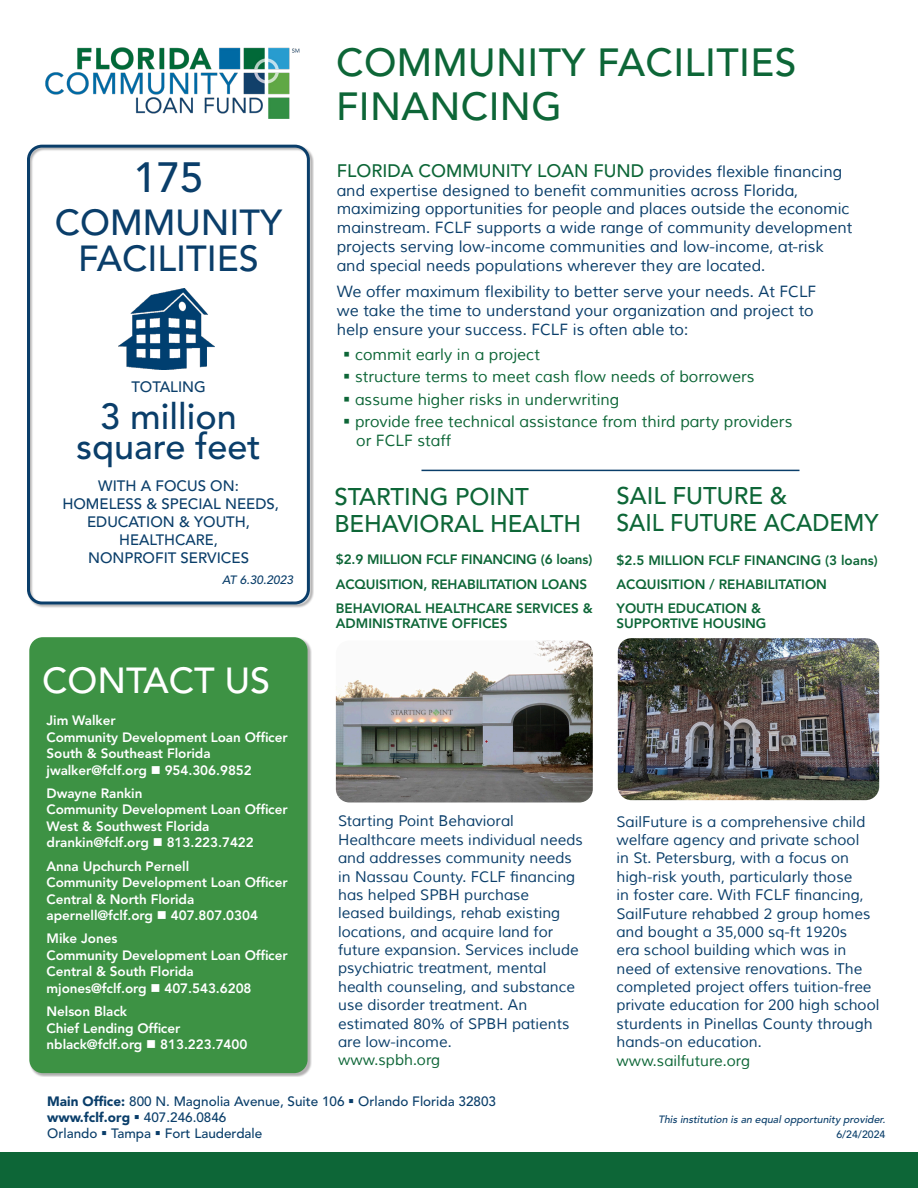
<style>
.page{position:relative;width:918px;height:1188px;background:#fff}
.page>*{position:absolute;margin:0;border:0;box-sizing:border-box;transform-origin:0 0}
.t1{font:500 42px "Avenir LT Std";color:#0a3e6a}
.t2{font:500 39px/43.2px "Avenir LT Std";letter-spacing:.01em;color:#0d6637}
.t3{font:500 36px/36px "Avenir LT Std";color:#0a3e6a;text-align:center}
.t4{font:500 36px "Avenir LT Std";color:#fff}
.t5{font:500 24px/27px "Avenir LT Std";color:#0d6637}
.t6{font:15.75px/18.9px "Muli";color:#0a3e6a}
.t7{font:15.75px/18.9px "Muli";color:#0d6637}
.t8{font:15px/18.5px "Muli";color:#0a3e6a}
.t9{font:500 15px/18px "Avenir LT Std";color:#0a3e6a;text-align:center}
.t10{font:15px "Muli";color:#0d6637}
.t11{font:800 13.5px/16.5px "Avenir LT Std";letter-spacing:-.005em;color:#fff}
.t12{font:800 13.5px/15px "Avenir LT Std";color:#0d6637}
.t13{font:500 13.5px "Avenir LT Std";color:#0a3e6a}
.t14{font:900 13.5px "Avenir LT Std";color:#0a3e6a}
.t15{font:italic 500 12px "Avenir LT Std";color:#0a3e6a}
.t16{font:italic 500 10.5px "Avenir LT Std";color:#0a3e6a}
.t17{font:500 10.5px "Avenir LT Std";color:#0a3e6a}
.s1{font-family:"Avenir LT Std";font-weight:500;font-size:18px;color:#0d6637}
.s2{color:#0d6737}
.s3{font-weight:900}
.s4{font-weight:500}
</style>
<div class="page">
<div style="left:0;top:1152px;width:918px;height:36px;background:#0d6637"></div>
<img style="left:45px;top:47px;width:255px;height:72px">
<hr style="left:421px;top:470px;width:378px;height:1px;background:#0a3e6a">
<div style="left:27px;top:145px;width:283px;height:459px;border:3px solid #0a3e6a;border-radius:14px"></div>
<img style="left:119px;top:288px;width:96px;height:82px">
<div style="left:29px;top:637px;width:283px;height:440px;background:#231f20;opacity:.35"></div>
<div style="left:29px;top:637px;width:279px;height:436px;background:#3d9244;border-radius:14px"></div>
<img style="left:618px;top:638px;width:261px;height:162px">
<img style="left:336px;top:640px;width:257px;height:162px">
<p class="t1" style="left:134px;top:153px;width:72px">175</p>
<p class="t3" style="left:55px;top:205px;width:229px">COMMUNITY<br>FACILITIES</p>
<p class="t9" style="left:131px;top:378px;width:76px">TOTALING</p>
<p class="t3" style="left:76px;top:402px;width:186px;line-height:30px">3 million square feet</p>
<p class="t9" style="left:62px;top:477px;width:218px">WITH A FOCUS ON:<br>HOMELESS &amp; SPECIAL NEEDS,<br>EDUCATION &amp; YOUTH,<br>HEALTHCARE,<br>NONPROFIT SERVICES</p>
<p class="t15" style="left:222px;top:573px;width:72px">AT 6.30.2023</p>
<p class="t4" style="left:42px;top:660px;width:230px">CONTACT US</p>
<p class="t11" style="left:47px;top:712px;width:71px">Jim Walker</p>
<p class="t11" style="left:47px;top:729px;width:243px">Community Development Loan Officer</p>
<p class="t11" style="left:47px;top:745px;width:166px">South &amp; Southeast Florida</p>
<p class="t11" style="left:47px;top:762px;width:207px">jwalker@fclf.org ■ 954.306.9852</p>
<p class="t11" style="left:47px;top:785px;width:97px">Dwayne Rankin</p>
<p class="t11" style="left:47px;top:801px;width:243px">Community Development Loan Officer<br>West &amp; Southwest Florida</p>
<p class="t11" style="left:47px;top:834px;width:209px">drankin@fclf.org ■ 813.223.7422</p>
<p class="t11" style="left:47px;top:858px;width:144px">Anna Upchurch Pernell</p>
<p class="t11" style="left:47px;top:874px;width:243px">Community Development Loan Officer</p>
<p class="t11" style="left:47px;top:891px;width:149px">Central &amp; North Florida</p>
<p class="t11" style="left:47px;top:907px;width:213px">apernell@fclf.org ■ 407.807.0304</p>
<p class="t11" style="left:47px;top:930px;width:72px">Mike Jones</p>
<p class="t11" style="left:47px;top:947px;width:243px">Community Development Loan Officer</p>
<p class="t11" style="left:47px;top:963px;width:149px">Central &amp; South Florida</p>
<p class="t11" style="left:47px;top:980px;width:207px">mjones@fclf.org ■ 407.543.6208</p>
<p class="t11" style="left:47px;top:1003px;width:82px">Nelson Black</p>
<p class="t11" style="left:47px;top:1020px;width:135px">Chief Lending Officer</p>
<p class="t11" style="left:47px;top:1036px;width:202px">nblack@fclf.org ■ 813.223.7400</p>
<p class="t2" style="left:336px;top:42px;width:462px">COMMUNITY FACILITIES<br>FINANCING</p>
<p class="t6" style="left:337px;top:162px;width:517px"><span class="s1">FLORIDA COMMUNITY LOAN FUND</span> provides flexible financing and expertise designed to benefit communities across Florida, maximizing opportunities for people and places outside the economic mainstream. FCLF supports a wide range of community development projects serving low-income communities and low-income, at-risk and special needs populations wherever they are located.</p>
<p class="t6" style="left:337px;top:282px;width:481px">We offer maximum flexibility to better serve your needs. At FCLF we take the time to understand your organization and project to help ensure your success. FCLF is often able to:</p>
<p class="t7" style="left:343px;top:346px;width:198px">▪ commit early in a project</p>
<p class="t7" style="left:343px;top:368px;width:413px">▪ structure terms to meet cash flow needs of borrowers</p>
<p class="t7" style="left:343px;top:390px;width:278px">▪ assume higher risks in underwriting</p>
<p class="t7" style="left:356px;top:412px;width:438px;text-indent:-13px">▪ provide free technical assistance from third party providers or FCLF staff</p>
<p class="t5" style="left:334px;top:483px;width:248px">STARTING POINT<br>BEHAVIORAL HEALTH</p>
<p class="t12" style="left:336px;top:552px;width:258px">$2.9 MILLION FCLF FINANCING (6 loans)</p>
<p class="t12" style="left:336px;top:577px;width:253px">ACQUISITION, REHABILITATION LOANS</p>
<p class="t12" style="left:336px;top:601px;width:258px">BEHAVIORAL HEALTHCARE SERVICES &amp;<br>ADMINISTRATIVE OFFICES</p>
<p class="t5" style="left:616px;top:483px;width:264px">SAIL FUTURE &amp;<br>SAIL FUTURE ACADEMY</p>
<p class="t12" style="left:616px;top:553px;width:263px">$2.5 MILLION FCLF FINANCING (3 loans)</p>
<p class="t12" style="left:616px;top:577px;width:212px">ACQUISITION / REHABILITATION</p>
<p class="t12" style="left:616px;top:601px;width:151px">YOUTH EDUCATION &amp;<br>SUPPORTIVE HOUSING</p>
<p class="t8" style="left:338px;top:812px;width:177px">Starting Point Behavioral</p>
<p class="t8" style="left:338px;top:831px;width:246px">Healthcare meets individual needs</p>
<p class="t8" style="left:338px;top:849px;width:235px">and addresses community needs</p>
<p class="t8" style="left:338px;top:867px;width:239px">in Nassau County. FCLF financing</p>
<p class="t8" style="left:338px;top:886px;width:193px">has helped SPBH purchase</p>
<p class="t8" style="left:338px;top:904px;width:224px">leased buildings, rehab existing</p>
<p class="t8" style="left:338px;top:923px;width:217px">locations, and acquire land for</p>
<p class="t8" style="left:338px;top:941px;width:242px">future expansion. Services include</p>
<p class="t8" style="left:338px;top:959px;width:210px">psychiatric treatment, mental</p>
<p class="t8" style="left:338px;top:978px;width:238px">health counseling, and substance</p>
<p class="t8" style="left:338px;top:996px;width:191px">use disorder treatment. An</p>
<p class="t8" style="left:338px;top:1014px;width:233px">estimated 80% of SPBH patients</p>
<p class="t8" style="left:338px;top:1033px;width:115px">are low-income.</p>
<p class="t10" style="left:338px;top:1051px;width:104px">www.spbh.org</p>
<p class="t8" style="left:616px;top:813px;width:264px">SailFuture is a comprehensive child welfare agency and private school<br>in St. Petersburg, with a focus on high-risk youth, particularly those<br>in foster care. With FCLF financing, SailFuture rehabbed 2 group homes and bought a 35,000 sq-ft 1920s<br>era school building which was in need of extensive renovations. The completed project offers tuition-free private education for 200 high school sturdents in Pinellas County through hands-on education. <span class="s2">www.sailfuture.org</span></p>
<p class="t13" style="left:47px;top:1093px;width:450px"><span class="s3">Main Office:</span> 800 N. Magnolia Avenue, Suite 106 ▪ Orlando Florida 32803</p>
<p class="t14" style="left:47px;top:1109px;width:181px">www.fclf.org ▪ <span class="s4">407.246.0846</span></p>
<p class="t13" style="left:47px;top:1126px;width:217px">Orlando ▪ Tampa ▪ Fort Lauderdale</p>
<p class="t16" style="left:658px;top:1113px;width:231px">This institution is an equal opportunity provider.</p>
<p class="t17" style="left:836px;top:1128px;width:51px">6/24/2024</p>
</div>
